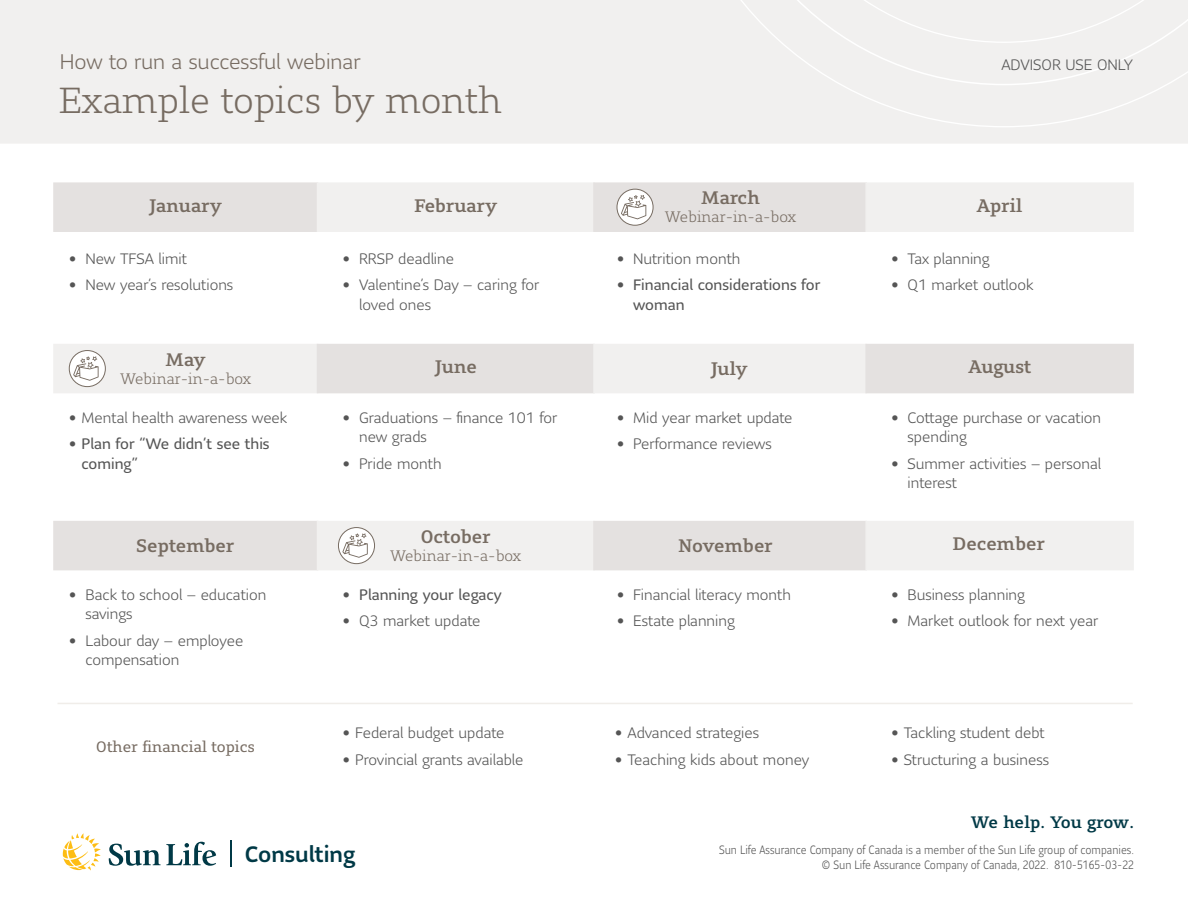
<style>
.page{position:relative;width:1188px;height:918px;background:#fff}
.page>*{position:absolute;margin:0;border:0;box-sizing:border-box;transform-origin:0 0}
.t1{font:300 36px "Sun Life Serif";color:#776c62}
.t2{font:500 22.05px "Sun Life Sans";color:#003946}
.t3{font:300 21px "Sun Life Sans";color:#776c62}
.t4{font:500 18px "Sun Life Serif";color:#776c62}
.t5{font:500 16.5px "Sun Life Serif";letter-spacing:-.01em;color:#003946}
.t6{font:300 15px/19.5px "Sun Life Sans";color:#555}
.t7{font:15px/19.5px "Sun Life Sans";color:#555}
.t8{font:300 15px "Sun Life Serif";color:#776c62}
.t9{font:15px "Sun Life Serif";color:#776c62}
.t10{font:300 12px/15px "Sun Life Sans Condensed";color:#555;text-align:right}
.s1{font-weight:300}
</style>
<div class="page">
<div style="left:0;top:0;width:1188px;height:144px;background:#f1f0ef"></div>
<div style="left:667px;top:0;width:521px;height:127px;background:#f1f0ef"></div>
<div style="left:709px;top:0;width:479px;height:85px;background:#f1f0ef"></div>
<div style="left:53px;top:182px;width:265px;height:50px;background:#e4e1e0;border:2px solid #e4e1e0"></div>
<div style="left:53px;top:344px;width:265px;height:49px;background:#f1f0ef"></div>
<div style="left:53px;top:521px;width:265px;height:49px;background:#e4e1e0"></div>
<div style="left:317px;top:182px;width:278px;height:50px;background:#f1f0ef"></div>
<div style="left:317px;top:344px;width:278px;height:49px;background:#e4e1e0"></div>
<div style="left:317px;top:521px;width:278px;height:49px;background:#f1f0ef"></div>
<div style="left:593px;top:182px;width:274px;height:50px;background:#e4e1e0;border:2px solid #e4e1e0"></div>
<div style="left:593px;top:344px;width:274px;height:49px;background:#f1f0ef"></div>
<div style="left:593px;top:521px;width:274px;height:49px;background:#e4e1e0"></div>
<div style="left:865px;top:182px;width:269px;height:50px;background:#f1f0ef"></div>
<div style="left:865px;top:344px;width:269px;height:49px;background:#e4e1e0"></div>
<div style="left:865px;top:521px;width:269px;height:49px;background:#f1f0ef"></div>
<hr style="left:58px;top:703px;width:1075px;height:1px;background:#f0ede9">
<svg style="left:617px;top:189px;width:36px;height:36px"></svg>
<div style="left:617px;top:189px;width:36px;height:37px;border:1px solid #776c62;border-radius:50%"></div>
<svg style="left:621px;top:195px;width:25px;height:24px"></svg>
<svg style="left:69px;top:351px;width:36px;height:36px"></svg>
<div style="left:69px;top:350px;width:37px;height:37px;border:1px solid #776c62;border-radius:50%"></div>
<svg style="left:73px;top:356px;width:26px;height:25px"></svg>
<svg style="left:338px;top:528px;width:37px;height:36px"></svg>
<div style="left:338px;top:527px;width:37px;height:37px;border:1px solid #776c62;border-radius:50%"></div>
<svg style="left:342px;top:533px;width:26px;height:25px"></svg>
<svg style="left:109px;top:842px;width:107px;height:24px"></svg>
<svg style="left:63px;top:833px;width:38px;height:37px"></svg>
<hr style="left:230px;top:841px;width:2px;height:26px;background:#003946">
<h3 class="t3" style="left:60px;top:47px;width:302px">How to run a successful webinar</h3>
<p class="t6" style="left:1001px;top:55px;width:133px">ADVISOR USE ONLY</p>
<h1 class="t1" style="left:59px;top:77px;width:444px">Example topics by month</h1>
<p class="t4" style="left:149px;top:193px;width:74px">January</p>
<p class="t6" style="left:69px;top:249px;width:120px">• New TFSA limit</p>
<p class="t6" style="left:69px;top:275px;width:166px">• New year’s resolutions</p>
<p class="t4" style="left:166px;top:347px;width:42px">May</p>
<p class="t8" style="left:120px;top:369px;width:133px">Webinar-in-a-box</p>
<p class="t6" style="left:69px;top:408px;width:220px">• Mental health awareness week</p>
<p class="t7" style="left:82px;top:434px;width:190px;text-indent:-13px"><span class="s1">•</span> Plan for “We didn’t see this coming”</p>
<p class="t4" style="left:136px;top:533px;width:100px">September</p>
<p class="t6" style="left:85px;top:585px;width:183px;text-indent:-16px">• Back to school – education savings</p>
<p class="t6" style="left:85px;top:630px;width:159px;text-indent:-16px">• Labour day – employee compensation</p>
<p class="t9" style="left:96px;top:736px;width:160px">Other financial topics</p>
<p class="t4" style="left:414px;top:193px;width:85px">February</p>
<p class="t6" style="left:343px;top:249px;width:113px">• RRSP deadline</p>
<p class="t6" style="left:359px;top:275px;width:182px;text-indent:-16px">• Valentine’s Day – caring for loved ones</p>
<p class="t4" style="left:435px;top:355px;width:43px">June</p>
<p class="t6" style="left:359px;top:408px;width:200px;text-indent:-16px">• Graduations – finance 101 for new grads</p>
<p class="t6" style="left:343px;top:453px;width:100px">• Pride month</p>
<p class="t4" style="left:421px;top:524px;width:72px">October</p>
<p class="t8" style="left:390px;top:546px;width:133px">Webinar-in-a-box</p>
<p class="t7" style="left:343px;top:585px;width:160px"><span class="s1">•</span> Planning your legacy</p>
<p class="t6" style="left:343px;top:611px;width:139px">• Q3 market update</p>
<p class="t6" style="left:343px;top:723px;width:163px">• Federal budget update</p>
<p class="t6" style="left:343px;top:749px;width:182px">• Provincial grants available</p>
<h2 class="t2" style="left:245px;top:839px;width:112px">Consulting</h2>
<p class="t4" style="left:701px;top:186px;width:60px">March</p>
<p class="t8" style="left:665px;top:207px;width:133px">Webinar-in-a-box</p>
<p class="t6" style="left:617px;top:249px;width:125px">• Nutrition month</p>
<p class="t7" style="left:633px;top:275px;width:189px;text-indent:-16px"><span class="s1">•</span> Financial considerations for woman</p>
<p class="t4" style="left:711px;top:356px;width:38px">July</p>
<p class="t6" style="left:617px;top:408px;width:177px">• Mid year market update</p>
<p class="t6" style="left:617px;top:434px;width:157px">• Performance reviews</p>
<p class="t4" style="left:679px;top:533px;width:96px">November</p>
<p class="t6" style="left:617px;top:585px;width:176px">• Financial literacy month</p>
<p class="t6" style="left:617px;top:611px;width:120px">• Estate planning</p>
<p class="t6" style="left:615px;top:723px;width:146px">• Advanced strategies</p>
<p class="t6" style="left:615px;top:749px;width:196px">• Teaching kids about money</p>
<p class="t4" style="left:977px;top:193px;width:47px">April</p>
<p class="t6" style="left:891px;top:249px;width:100px">• Tax planning</p>
<p class="t6" style="left:891px;top:275px;width:144px">• Q1 market outlook</p>
<p class="t4" style="left:968px;top:355px;width:65px">August</p>
<p class="t6" style="left:908px;top:408px;width:195px;text-indent:-16px">• Cottage purchase or vacation spending</p>
<p class="t6" style="left:908px;top:453px;width:195px;text-indent:-16px">• Summer activities – personal interest</p>
<p class="t4" style="left:953px;top:532px;width:94px">December</p>
<p class="t6" style="left:891px;top:585px;width:135px">• Business planning</p>
<p class="t6" style="left:891px;top:611px;width:209px">• Market outlook for next year</p>
<p class="t6" style="left:891px;top:723px;width:155px">• Tackling student debt</p>
<p class="t6" style="left:891px;top:749px;width:159px">• Structuring a business</p>
<p class="t5" style="left:971px;top:811px;width:165px">We help. You grow.</p>
<p class="t10" style="left:719px;top:842px;width:416px">Sun Life Assurance Company of Canada is a member of the Sun Life group of companies. © Sun Life Assurance Company of Canada, 2022. 810-5165-03-22</p>
</div>
